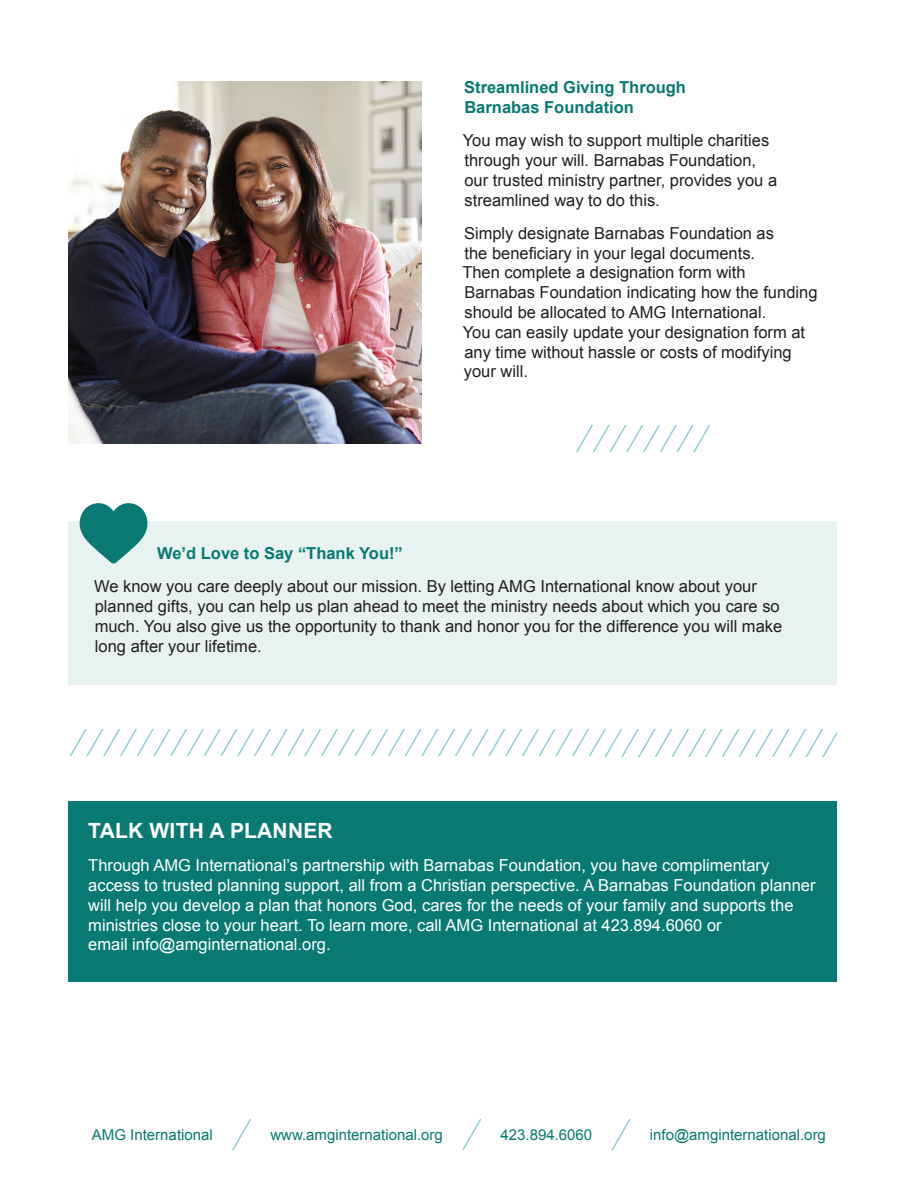
<style>
.page{position:relative;width:918px;height:1188px;background:#fff}
.page>*{position:absolute;margin:0;border:0;box-sizing:border-box;transform-origin:0 0}
.t1{font:700 21px "Arial";letter-spacing:.01em;color:#fff}
.Justified{font:16.5px/19.8px "Arial";color:#231f20}
.Justified-2{font:16.5px/19.8px "Arial";color:#fff}
.Justified-3{font:700 16.5px "Arial";color:#097a73}
.t2{font:15px "Arial";color:#097a73}
</style>
<div class="page">
<svg style="left:232px;top:1118px;width:19px;height:33px"></svg>
<svg style="left:462px;top:1118px;width:20px;height:33px"></svg>
<svg style="left:611px;top:1118px;width:20px;height:33px"></svg>
<div style="left:68px;top:801px;width:769px;height:181px;background:#097a73"></div>
<div style="left:68px;top:522px;width:769px;height:163px;background:#e7f2f1"></div>
<svg style="left:80px;top:503px;width:67px;height:60px"></svg>
<svg style="left:69px;top:730px;width:768px;height:26px"></svg>
<svg style="left:576px;top:426px;width:133px;height:26px"></svg>
<img style="left:68px;top:81px;width:354px;height:363px">
<p class="Justified-3" style="left:464px;top:76px;width:223px">Streamlined Giving Through</p>
<p class="Justified-3" style="left:464px;top:96px;width:171px">Barnabas Foundation</p>
<p class="Justified" style="left:463px;top:131px;width:316px">You may wish to support multiple charities through your will. Barnabas Foundation, our trusted ministry partner, provides you a streamlined way to do this.</p>
<p class="Justified" style="left:462px;top:223px;width:357px">Simply designate Barnabas Foundation as<br>the beneficiary in your legal documents.<br>Then complete a designation form with Barnabas Foundation indicating how the funding should be allocated to AMG International.<br>You can easily update your designation form at any time without hassle or costs of modifying your will.</p>
<p class="Justified-3" style="left:157px;top:542px;width:247px">We’d Love to Say “Thank You!”</p>
<p class="Justified" style="left:94px;top:577px;width:690px">We know you care deeply about our mission. By letting AMG International know about your planned gifts, you can help us plan ahead to meet the ministry needs about which you care so much. You also give us the opportunity to thank and honor you for the difference you will make long after your lifetime.</p>
<p class="t1" style="left:88px;top:817px;width:246px">TALK WITH A PLANNER</p>
<p class="Justified-2" style="left:88px;top:856px;width:729px">Through AMG International’s partnership with Barnabas Foundation, you have complimentary access to trusted planning support, all from a Christian perspective. A Barnabas Foundation planner will help you develop a plan that honors God, cares for the needs of your family and supports the ministries close to your heart. To learn more, call AMG International at 423.894.6060 or<br>email info@amginternational.org.</p>
<p class="t2" style="left:92px;top:1125px;width:122px">AMG International</p>
<p class="t2" style="left:270px;top:1125px;width:174px">www.amginternational.org</p>
<p class="t2" style="left:501px;top:1125px;width:93px">423.894.6060</p>
<p class="t2" style="left:650px;top:1125px;width:178px">info@amginternational.org</p>
</div>
